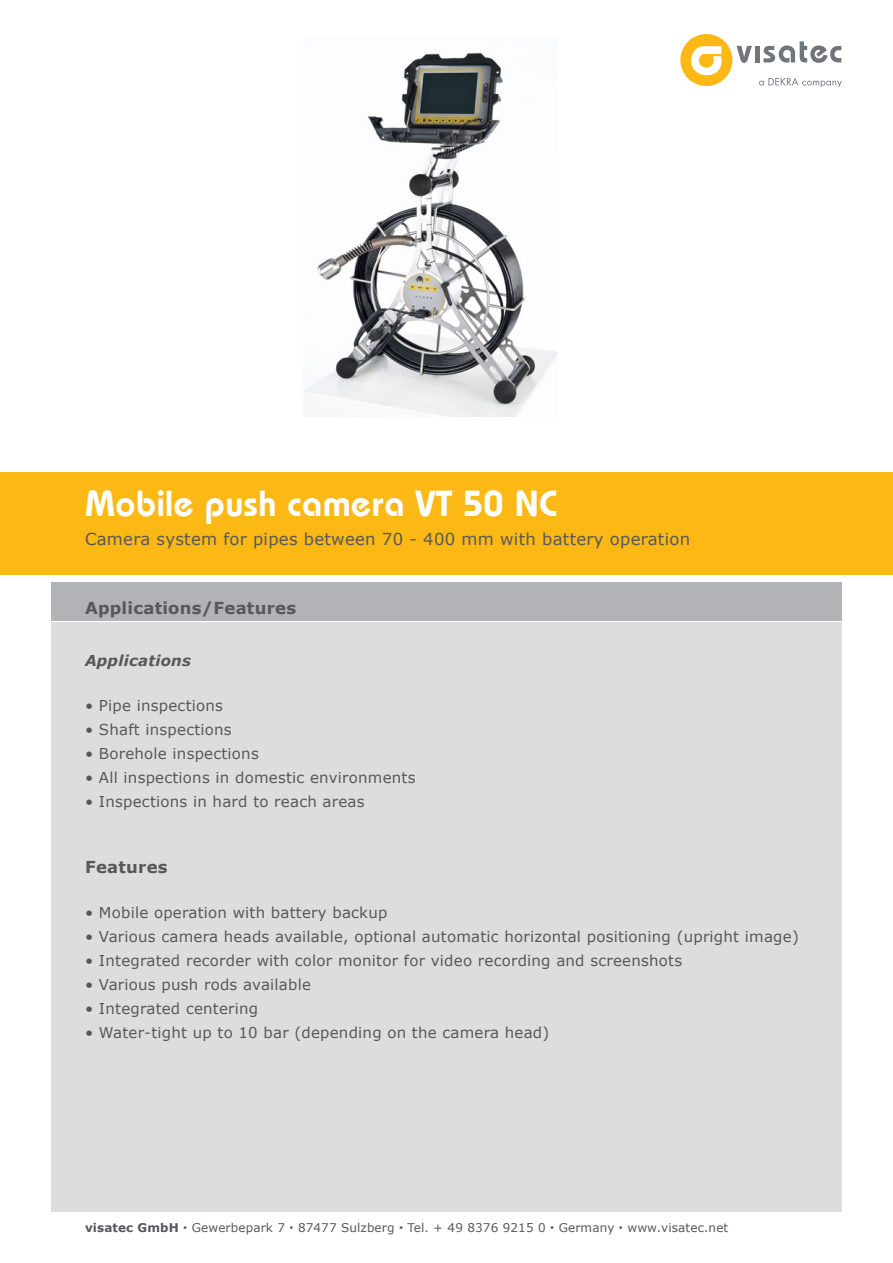
<style>
.page{position:relative;width:893px;height:1263px;background:#fff}
.page>*{position:absolute;margin:0;border:0;box-sizing:border-box;transform-origin:0 0}
.t1{font:600 36px "Bauhaus LT";letter-spacing:.015em;color:#fff}
.t2{font:16.5px "Verdana";letter-spacing:.015em;color:#57585a}
.t3{font:700 16.5px "Verdana";letter-spacing:.015em;color:#57585a}
.t4{font:15px "Verdana";letter-spacing:.015em;color:#57585a}
.t5{font:italic 700 15px "Verdana";letter-spacing:.015em;color:#57585a}
.t6{font:12px "Verdana";letter-spacing:.01em;color:#57585a}
.s1{font-weight:700}
.s2{font-size:7.5px}
</style>
<div class="page">
<div style="left:0;top:472px;width:893px;height:102px;background:#fcb814"></div>
<div style="left:51px;top:622px;width:791px;height:590px;background:#dcdddf"></div>
<div style="left:51px;top:583px;width:791px;height:38px;background:#b2b3b7"></div>
<img style="left:304px;top:52px;width:253px;height:365px">
<div style="left:680px;top:34px;width:52px;height:52px;background:#fcb814;border-radius:50%"></div>
<svg style="left:691px;top:46px;width:31px;height:29px"></svg>
<svg style="left:736px;top:46px;width:16px;height:17px"></svg>
<hr style="left:755px;top:46px;width:4px;height:16px;background:#6f757a">
<svg style="left:763px;top:41px;width:78px;height:22px"></svg>
<svg style="left:759px;top:78px;width:83px;height:8px"></svg>
<p class="t1" style="left:85px;top:482px;width:474px">Mobile push camera VT 50 NC</p>
<p class="t2" style="left:85px;top:527px;width:607px">Camera system for pipes between 70 - 400 mm with battery operation</p>
<p class="t3" style="left:85px;top:597px;width:213px">Applications/Features</p>
<p class="t5" style="left:85px;top:650px;width:108px">Applications</p>
<p class="t4" style="left:85px;top:695px;width:139px">• Pipe inspections</p>
<p class="t4" style="left:85px;top:719px;width:148px">• Shaft inspections</p>
<p class="t4" style="left:85px;top:743px;width:175px">• Borehole inspections</p>
<p class="t4" style="left:85px;top:767px;width:332px">• All inspections in domestic environments</p>
<p class="t4" style="left:85px;top:791px;width:281px">• Inspections in hard to reach areas</p>
<p class="t3" style="left:85px;top:855px;width:84px">Features</p>
<p class="t4" style="left:85px;top:902px;width:304px">• Mobile operation with battery backup</p>
<p class="t4" style="left:85px;top:926px;width:715px">• Various camera heads available, optional automatic horizontal positioning (upright image)</p>
<p class="t4" style="left:85px;top:950px;width:599px">• Integrated recorder with color monitor for video recording and screenshots</p>
<p class="t4" style="left:85px;top:974px;width:227px">• Various push rods available</p>
<p class="t4" style="left:85px;top:998px;width:175px">• Integrated centering</p>
<p class="t4" style="left:85px;top:1022px;width:466px">• Water-tight up to 10 bar (depending on the camera head)</p>
<p class="t6" style="left:85px;top:1219px;width:645px"><span class="s1">visatec GmbH</span> <span class="s2">•</span> Gewerbepark 7 <span class="s2">•</span> 87477 Sulzberg <span class="s2">•</span> Tel. + 49 8376 9215 0 <span class="s2">•</span> Germany <span class="s2">•</span> www.visatec.net</p>
</div>
